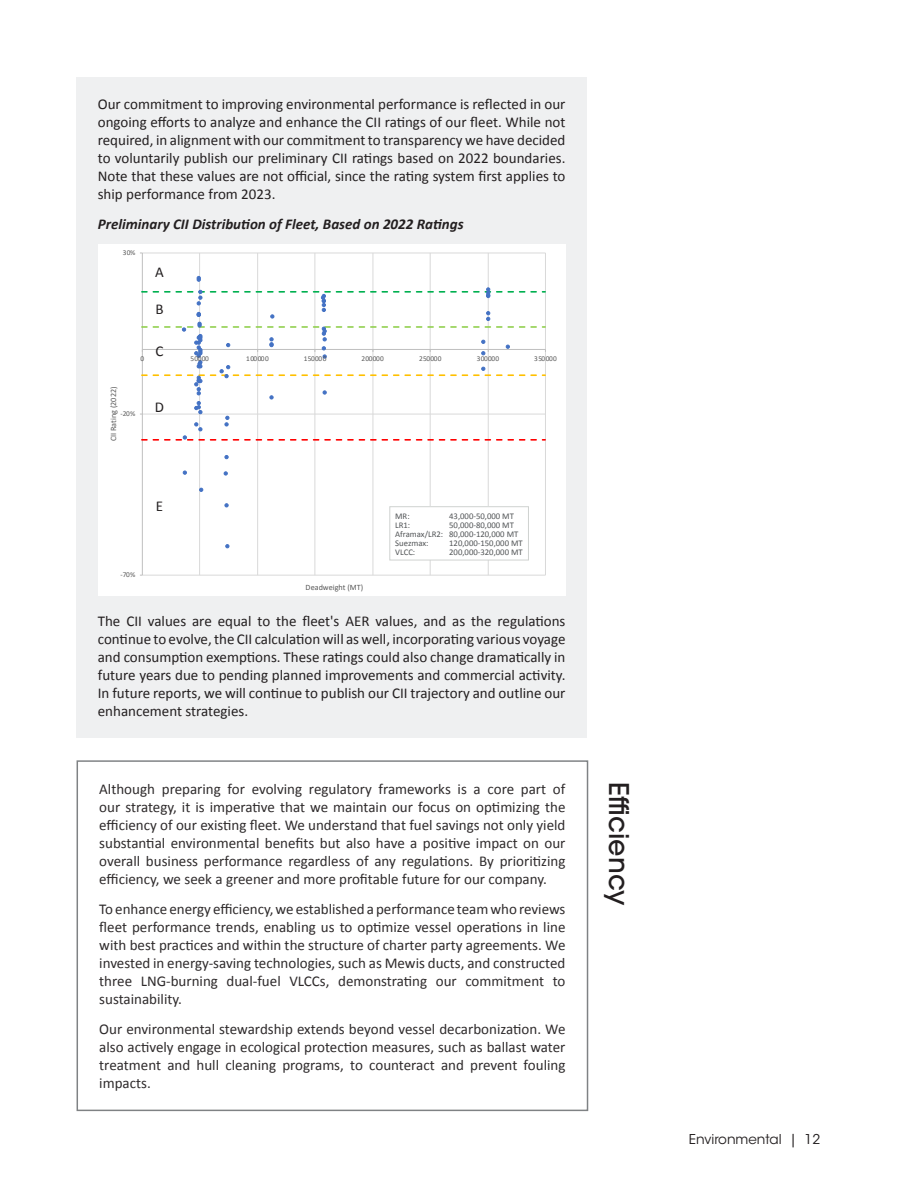
<style>
.page{position:relative;width:918px;height:1188px;background:#fff}
.page>*{position:absolute;margin:0;border:0;box-sizing:border-box;transform-origin:0 0}
.t1{font:500 27px "ITC Avant Garde Std";color:#231f20}
.t2{font:15px/18px "Calibri";color:#231f20;text-align:justify}
.t3{font:italic 700 15px "Calibri";color:#231f20}
.t4{font:13.5px "ITC Avant Garde Std";color:#231f20}
.t5{font:8.7px "Calibri";color:#515456}
.t6{font:8.25px "Calibri";color:#595959}
.t7{font:7.35px "Calibri";letter-spacing:.05em;color:#595959}
</style>
<div class="page">
<div style="left:77px;top:760px;width:511px;height:351px;border:2px solid #797c7e"></div>
<div style="left:77px;top:77px;width:510px;height:660px;background:#eff0f1"></div>
<div style="left:98px;top:244px;width:468px;height:352px;background:#fff"></div>
<hr style="left:142px;top:575px;width:403px;height:1px;background:#d9d9d9">
<hr style="left:142px;top:253px;width:403px;height:1px;background:#d9d9d9">
<hr style="left:199px;top:253px;width:1px;height:322px;background:#d9d9d9">
<hr style="left:257px;top:253px;width:1px;height:322px;background:#d9d9d9">
<hr style="left:315px;top:253px;width:1px;height:322px;background:#d9d9d9">
<hr style="left:373px;top:253px;width:1px;height:322px;background:#d9d9d9">
<hr style="left:430px;top:253px;width:1px;height:322px;background:#d9d9d9">
<hr style="left:488px;top:253px;width:1px;height:322px;background:#d9d9d9">
<hr style="left:545px;top:253px;width:1px;height:322px;background:#d9d9d9">
<hr style="left:142px;top:253px;width:1px;height:322px;background:#bfbfbf">
<svg style="left:183px;top:471px;width:4px;height:4px"></svg>
<svg style="left:197px;top:276px;width:4px;height:6px"></svg>
<svg style="left:199px;top:488px;width:4px;height:4px"></svg>
<svg style="left:224px;top:472px;width:4px;height:3px"></svg>
<svg style="left:225px;top:455px;width:3px;height:4px"></svg>
<svg style="left:225px;top:503px;width:3px;height:4px"></svg>
<svg style="left:225px;top:544px;width:4px;height:4px"></svg>
<svg style="left:140px;top:288px;width:406px;height:153px"></svg>
<div style="left:390px;top:507px;width:138px;height:53px;background:#fff"></div>
<div style="left:390px;top:506px;width:139px;height:54px;border:1px solid #cfd2d0"></div>
<p class="t2" style="left:98px;top:95px;width:469px">Our commitment to improving environmental performance is reflected in our ongoing efforts to analyze and enhance the CII ratings of our fleet. While not required, in alignment with our commitment to transparency we have decided to voluntarily publish our preliminary CII ratings based on 2022 boundaries.<br>Note that these values are not official, since the rating system first applies to ship performance from 2023.</p>
<p class="t3" style="left:98px;top:214px;width:367px">Preliminary CII Distribution of Fleet, Based on 2022 Ratings</p>
<p class="t7" style="left:123px;top:247px;width:14px">30%</p>
<p class="t2" style="left:155px;top:262px;width:10px">A</p>
<p class="t2" style="left:155px;top:300px;width:10px">B</p>
<p class="t2" style="left:156px;top:342px;width:9px">C</p>
<p class="t7" style="left:140px;top:354px;width:5px">0</p>
<p class="t7" style="left:191px;top:354px;width:20px">50000</p>
<p class="t7" style="left:246px;top:354px;width:24px">100000</p>
<p class="t7" style="left:304px;top:354px;width:24px">150000</p>
<p class="t7" style="left:361px;top:354px;width:24px">200000</p>
<p class="t7" style="left:419px;top:354px;width:24px">250000</p>
<p class="t7" style="left:477px;top:354px;width:24px">300000</p>
<p class="t7" style="left:534px;top:354px;width:24px">350000</p>
<p class="t6" style="left:108px;top:441px;width:56px;rotate:-90deg">CII Rating (2022)</p>
<p class="t7" style="left:120px;top:409px;width:17px">-20%</p>
<p class="t2" style="left:155px;top:398px;width:11px">D</p>
<p class="t2" style="left:156px;top:497px;width:9px">E</p>
<p class="t7" style="left:120px;top:570px;width:17px">-70%</p>
<p class="t5" style="left:395px;top:510px;width:16px">MR:</p>
<p class="t5" style="left:449px;top:510px;width:66px">43,000-50,000 MT</p>
<p class="t5" style="left:395px;top:519px;width:17px">LR1:</p>
<p class="t5" style="left:449px;top:519px;width:66px">50,000-80,000 MT</p>
<p class="t5" style="left:395px;top:528px;width:125px">Aframax/LR2: 80,000-120,000 MT</p>
<p class="t5" style="left:395px;top:537px;width:35px">Suezmax:</p>
<p class="t5" style="left:449px;top:537px;width:75px">120,000-150,000 MT</p>
<p class="t5" style="left:395px;top:546px;width:22px">VLCC:</p>
<p class="t5" style="left:449px;top:546px;width:75px">200,000-320,000 MT</p>
<p class="t6" style="left:306px;top:582px;width:59px">Deadweight (MT)</p>
<p class="t2" style="left:98px;top:612px;width:469px">The CII values are equal to the fleet's AER values, and as the regulations continue to evolve, the CII calculation will as well, incorporating various voyage and consumption exemptions. These ratings could also change dramatically in future years due to pending planned improvements and commercial activity.<br>In future reports, we will continue to publish our CII trajectory and outline our enhancement strategies.</p>
<p class="t2" style="left:99px;top:780px;width:468px">Although preparing for evolving regulatory frameworks is a core part of our strategy, it is imperative that we maintain our focus on optimizing the efficiency of our existing fleet. We understand that fuel savings not only yield substantial environmental benefits but also have a positive impact on our overall business performance regardless of any regulations. By prioritizing efficiency, we seek a greener and more profitable future for our company.</p>
<p class="t2" style="left:99px;top:900px;width:468px">To enhance energy efficiency, we established a performance team who reviews fleet performance trends, enabling us to optimize vessel operations in line with best practices and within the structure of charter party agreements. We invested in energy-saving technologies, such as Mewis ducts, and constructed three LNG-burning dual-fuel VLCCs, demonstrating our commitment to sustainability.</p>
<p class="t2" style="left:99px;top:1020px;width:468px">Our environmental stewardship extends beyond vessel decarbonization. We also actively engage in ecological protection measures, such as ballast water treatment and hull cleaning programs, to counteract and prevent fouling impacts.</p>
<p class="t1" style="left:636px;top:782px;width:125px;rotate:90deg">Efficiency</p>
<p class="t4" style="left:689px;top:1131px;width:133px">Environmental | 12</p>
</div>
